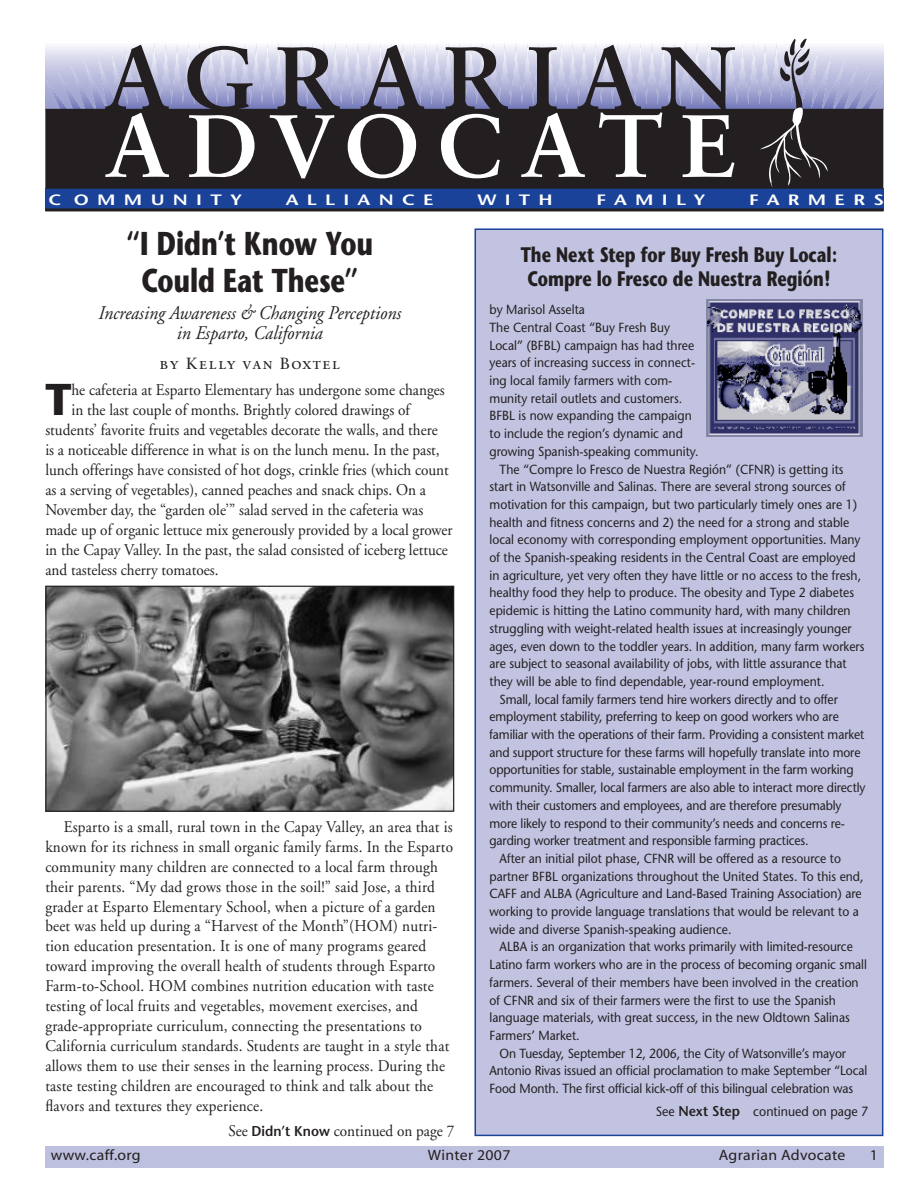
<style>
.page{position:relative;width:918px;height:1188px;background:#fff}
.page>*{position:absolute;margin:0;border:0;box-sizing:border-box;transform-origin:0 0}
.t1{font:700 44.4px "Stone Sans";color:#231f20;scale:.93 1}
.t2{font:700 33px/37.5px "Stone Sans";letter-spacing:-.005em;color:#231f20;text-align:center;scale:.77 1}
.t3{font:700 21px/24px "Stone Sans";color:#231f20;text-align:center;scale:.77 1}
.t4{font:italic 19.35px/20px "Adobe Garamond";color:#231f20;text-align:center;scale:.93 1}
.t5{font:16.35px/20px "Adobe Garamond";letter-spacing:.015em;color:#231f20;scale:.93 1}
.t6{font:16.2px "Sabon Roman SC";letter-spacing:.085em;color:#231f20}
.t7{font:15px "Myriad";letter-spacing:.02em;color:#231f20;scale:1.05 1}
.t8{font:600 15px "Stone Sans";letter-spacing:.43em;color:#fff;scale:1.28 1}
.t9{font:13.35px "Stone Sans";color:#231f20;scale:.93 1}
.t10{font:13.2px "Stone Sans";color:#231f20;scale:.92 1}
.s1{font-family:"Stone Sans";font-weight:600;font-size:14.25px}
.s2{font-weight:600;font-size:14.25px}
</style>
<div class="page">
<svg style="left:46px;top:43px;width:837px;height:66px"></svg>
<div style="left:45px;top:188px;width:838px;height:22px;background:#1b4299"></div>
<div style="left:46px;top:110px;width:836px;height:78px;background:#231f20"></div>
<div style="left:45px;top:109px;width:838px;height:80px;border:2px solid #231f20"></div>
<svg style="left:105px;top:45px;width:64px;height:132px"></svg>
<svg style="left:187px;top:46px;width:68px;height:132px"></svg>
<svg style="left:270px;top:47px;width:70px;height:131px"></svg>
<svg style="left:348px;top:45px;width:76px;height:133px"></svg>
<svg style="left:441px;top:47px;width:67px;height:131px"></svg>
<svg style="left:521px;top:45px;width:214px;height:132px"></svg>
<svg style="left:760px;top:39px;width:68px;height:150px"></svg>
<hr style="left:45px;top:208px;width:838px;height:3px;background:#231f20">
<div style="left:45px;top:1146px;width:838px;height:21px;background:#bec0df"></div>
<img style="left:47px;top:588px;width:405px;height:222px">
<div style="left:45px;top:586px;width:409px;height:226px;border:1px solid #231f20"></div>
<div style="left:475px;top:229px;width:408px;height:906px;background:#c1c3e1"></div>
<div style="left:475px;top:228px;width:408px;height:908px;border:2px solid #1b4299"></div>
<img style="left:707px;top:300px;width:156px;height:136px">
<p class="t8" style="left:49px;top:190px;width:153px">C OMMUNITY</p>
<p class="t8" style="left:286px;top:190px;width:117px">ALLIANCE</p>
<p class="t8" style="left:477px;top:190px;width:60px">WITH</p>
<p class="t8" style="left:597px;top:190px;width:87px">FAMILY</p>
<p class="t8" style="left:749px;top:190px;width:107px">FARMERS</p>
<h2 class="t2" style="left:126px;top:224px;width:322px">“I Didn’t Know You<br>Could Eat These”</h2>
<h3 class="t4" style="left:99px;top:303px;width:327px">Increasing Awareness &amp; Changing Perceptions in Esparto, California</h3>
<p class="t6" style="left:160px;top:353px;width:182px">by Kelly van Boxtel</p>
<h1 class="t1" style="left:45px;top:371px;width:30px">T</h1>
<p class="t5" style="left:71px;top:380px;width:403px">he cafeteria at Esparto Elementary has undergone some changes</p>
<p class="t5" style="left:71px;top:400px;width:365px">in the last couple of months. Brightly colored drawings of</p>
<p class="t5" style="left:45px;top:420px;width:423px">students’ favorite fruits and vegetables decorate the walls, and there</p>
<p class="t5" style="left:45px;top:440px;width:426px">is a noticeable difference in what is on the lunch menu. In the past,</p>
<p class="t5" style="left:45px;top:460px;width:435px">lunch offerings have consisted of hot dogs, crinkle fries (which count</p>
<p class="t5" style="left:45px;top:480px;width:411px">as a serving of vegetables), canned peaches and snack chips. On a</p>
<p class="t5" style="left:45px;top:500px;width:408px">November day, the “garden ole’” salad served in the cafeteria was</p>
<p class="t5" style="left:45px;top:520px;width:439px">made up of organic lettuce mix generously provided by a local grower</p>
<p class="t5" style="left:45px;top:540px;width:434px">in the Capay Valley. In the past, the salad consisted of iceberg lettuce</p>
<p class="t5" style="left:45px;top:560px;width:188px">and tasteless cherry tomatoes.</p>
<p class="t5" style="left:45px;top:817px;width:440px;text-indent:18px">Esparto is a small, rural town in the Capay Valley, an area that is known for its richness in small organic family farms. In the Esparto community many children are connected to a local farm through their parents. “My dad grows those in the soil!” said Jose, a third grader at Esparto Elementary School, when a picture of a garden beet was held up during a “Harvest of the Month”(HOM) nutri&shy;tion education presentation. It is one of many programs geared toward improving the overall health of students through Esparto Farm-to-School. HOM combines nutrition education with taste testing of local fruits and vegetables, movement exercises, and grade-appropriate curriculum, connecting the presentations to California curriculum standards. Students are taught in a style that allows them to use their senses in the learning process. During the taste testing children are encouraged to think and talk about the flavors and textures they experience.</p>
<p class="t5" style="left:229px;top:1121px;width:244px">See <span class="s1">Didn’t Know</span> continued on page 7</p>
<h3 class="t3" style="left:521px;top:242px;width:412px">The Next Step for Buy Fresh Buy Local:<br>Compre lo Fresco de Nuestra Región!</h3>
<p class="t10" style="left:490px;top:302px;width:105px">by Marisol Asselta</p>
<p class="t10" style="left:490px;top:319px;width:198px">The Central Coast “Buy Fresh Buy</p>
<p class="t10" style="left:490px;top:337px;width:224px">Local” (BFBL) campaign has had three</p>
<p class="t10" style="left:490px;top:355px;width:225px">years of increasing success in connect-</p>
<p class="t10" style="left:490px;top:372px;width:200px">ing local family farmers with com-</p>
<p class="t10" style="left:490px;top:390px;width:211px">munity retail outlets and customers.</p>
<p class="t10" style="left:490px;top:408px;width:221px">BFBL is now expanding the campaign</p>
<p class="t10" style="left:490px;top:425px;width:212px">to include the region’s dynamic and</p>
<p class="t10" style="left:490px;top:443px;width:229px">growing Spanish-speaking community.</p>
<p class="t10" style="left:500px;top:461px;width:375px">The “Compre lo Fresco de Nuestra Región” (CFNR) is getting its</p>
<p class="t10" style="left:490px;top:479px;width:389px">start in Watsonville and Salinas. There are several strong sources of</p>
<p class="t10" style="left:490px;top:496px;width:401px">motivation for this campaign, but two particularly timely ones are 1)</p>
<p class="t10" style="left:490px;top:514px;width:393px">health and fitness concerns and 2) the need for a strong and stable</p>
<p class="t10" style="left:490px;top:532px;width:405px">local economy with corresponding employment opportunities. Many</p>
<p class="t10" style="left:490px;top:549px;width:399px">of the Spanish-speaking residents in the Central Coast are employed</p>
<p class="t10" style="left:490px;top:567px;width:405px">in agriculture, yet very often they have little or no access to the fresh,</p>
<p class="t10" style="left:490px;top:585px;width:398px">healthy food they help to produce. The obesity and Type 2 diabetes</p>
<p class="t10" style="left:490px;top:602px;width:394px">epidemic is hitting the Latino community hard, with many children</p>
<p class="t10" style="left:490px;top:620px;width:395px">struggling with weight-related health issues at increasingly younger</p>
<p class="t10" style="left:490px;top:638px;width:409px">ages, even down to the toddler years. In addition, many farm workers</p>
<p class="t10" style="left:490px;top:656px;width:390px">are subject to seasonal availability of jobs, with little assurance that</p>
<p class="t10" style="left:490px;top:673px;width:366px">they will be able to find dependable, year-round employment.</p>
<p class="t10" style="left:500px;top:691px;width:369px">Small, local family farmers tend hire workers directly and to offer</p>
<p class="t10" style="left:490px;top:709px;width:381px">employment stability, preferring to keep on good workers who are</p>
<p class="t10" style="left:490px;top:726px;width:409px">familiar with the operations of their farm. Providing a consistent market</p>
<p class="t10" style="left:490px;top:744px;width:405px">and support structure for these farms will hopefully translate into more</p>
<p class="t10" style="left:490px;top:762px;width:397px">opportunities for stable, sustainable employment in the farm working</p>
<p class="t10" style="left:490px;top:779px;width:410px">community. Smaller, local farmers are also able to interact more directly</p>
<p class="t10" style="left:490px;top:797px;width:384px">with their customers and employees, and are therefore presumably</p>
<p class="t10" style="left:490px;top:815px;width:388px">more likely to respond to their community’s needs and concerns re-</p>
<p class="t10" style="left:490px;top:833px;width:348px">garding worker treatment and responsible farming practices.</p>
<p class="t10" style="left:500px;top:850px;width:373px">After an initial pilot phase, CFNR will be offered as a resource to</p>
<p class="t10" style="left:490px;top:868px;width:408px">partner BFBL organizations throughout the United States. To this end,</p>
<p class="t10" style="left:490px;top:886px;width:406px">CAFF and ALBA (Agriculture and Land-Based Training Association) are</p>
<p class="t10" style="left:490px;top:903px;width:403px">working to provide language translations that would be relevant to a</p>
<p class="t10" style="left:490px;top:921px;width:265px">wide and diverse Spanish-speaking audience.</p>
<p class="t10" style="left:500px;top:939px;width:386px">ALBA is an organization that works primarily with limited-resource</p>
<p class="t10" style="left:490px;top:956px;width:412px">Latino farm workers who are in the process of becoming organic small</p>
<p class="t10" style="left:490px;top:974px;width:403px">farmers. Several of their members have been involved in the creation</p>
<p class="t10" style="left:490px;top:992px;width:378px">of CFNR and six of their farmers were the first to use the Spanish</p>
<p class="t10" style="left:490px;top:1010px;width:393px">language materials, with great success, in the new Oldtown Salinas</p>
<p class="t10" style="left:490px;top:1027px;width:99px">Farmers’ Market.</p>
<p class="t10" style="left:500px;top:1045px;width:378px">On Tuesday, September 12, 2006, the City of Watsonville’s mayor</p>
<p class="t10" style="left:490px;top:1063px;width:412px">Antonio Rivas issued an official proclamation to make September “Local</p>
<p class="t10" style="left:490px;top:1080px;width:397px">Food Month. The first official kick-off of this bilingual celebration was</p>
<p class="t9" style="left:656px;top:1103px;width:230px">See <span class="s2">Next Step</span> continued on page 7</p>
<p class="t7" style="left:51px;top:1148px;width:87px">www.caff.org</p>
<p class="t7" style="left:428px;top:1148px;width:80px">Winter 2007</p>
<p class="t7" style="left:719px;top:1148px;width:122px">Agrarian Advocate</p>
<p class="t7" style="left:870px;top:1148px;width:9px">1</p>
</div>
